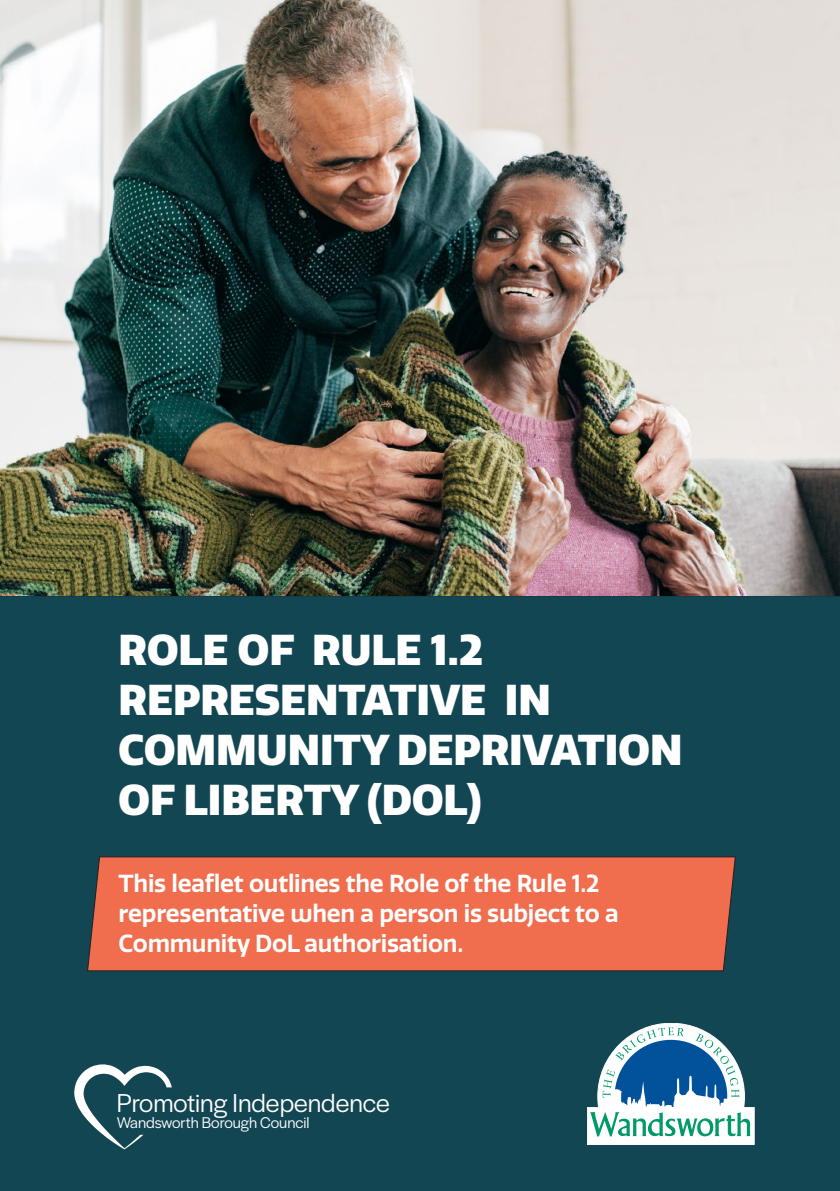
<style>
.page{position:relative;width:840px;height:1191px;background:#fff}
.page>*{position:absolute;margin:0;border:0;box-sizing:border-box;transform-origin:0 0}
.t1{font:900 42px/50px "Quatro";color:#fff}
.t2{font:27px "Halyard Display";color:#fff}
.t3{font:600 24px/30px "Quatro";letter-spacing:-.01em;color:#fff}
.t4{font:16.2px "Halyard Display";color:#fff}
</style>
<div class="page">
<div style="left:0;top:595px;width:839px;height:596px;background:#124652"></div>
<div style="left:87px;top:856px;width:648px;height:115px;background:#f06d4e"></div>
<img style="left:0;top:0;width:839px;height:595px">
<svg style="left:587px;top:1023px;width:167px;height:121px"></svg>
<svg style="left:74px;top:1064px;width:98px;height:85px;background:#3a656f"></svg>
<h1 class="t1" style="left:119px;top:625px;width:565px">ROLE OF RULE 1.2<br>REPRESENTATIVE IN<br>COMMUNITY DEPRIVATION<br>OF LIBERTY (DOL)</h1>
<p class="t3" style="left:119px;top:868px;width:501px">This leaflet outlines the Role of the Rule 1.2 representative when a person is subject to a<br>Community DoL authorisation.</p>
<p class="t2" style="left:117px;top:1083px;width:274px">Promoting Independence</p>
<p class="t4" style="left:117px;top:1111px;width:194px">Wandsworth Borough Council</p>
</div>
